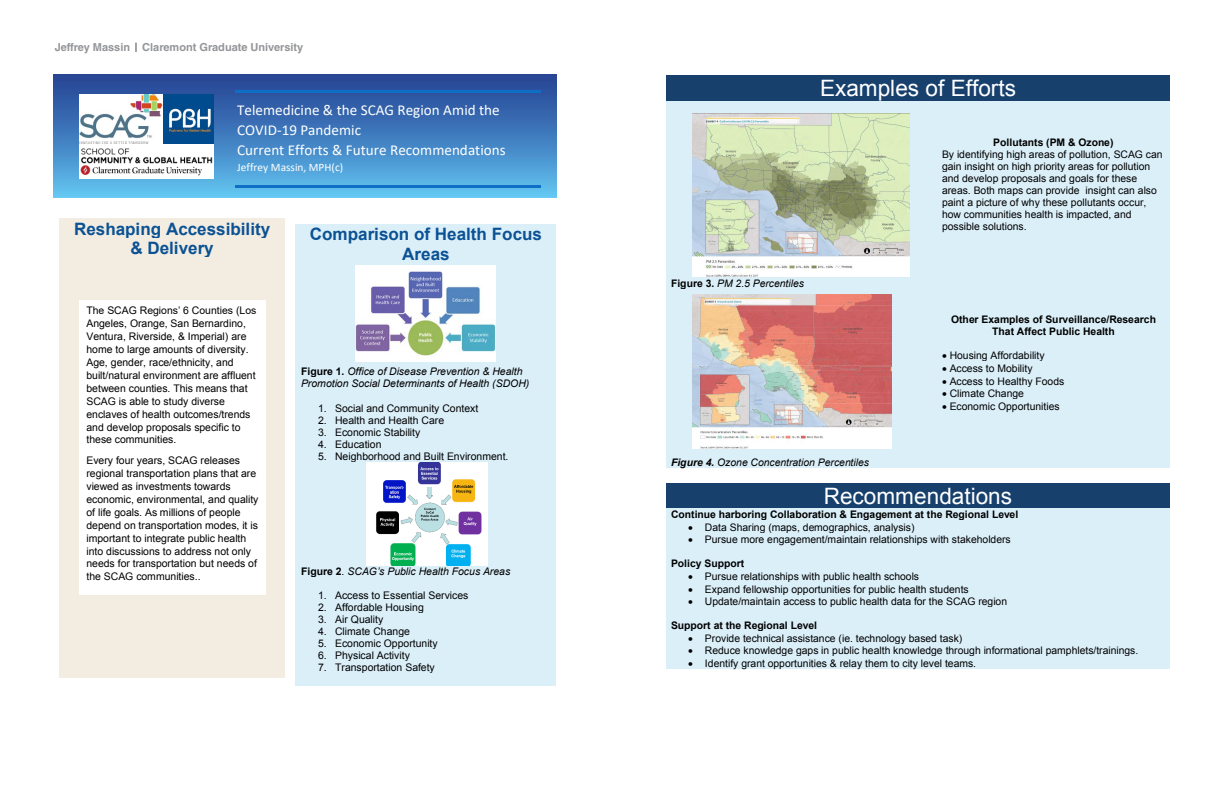
<style>
.page{position:relative;width:1224px;height:792px;background:#fff}
.page>*{position:absolute;margin:0;border:0;box-sizing:border-box;transform-origin:0 0}
.t1{font:22.6px "Arial";color:#fff}
.t2{font:700 17.1px/19.6px "Arial";color:#0b5294;text-align:center}
.t3{font:15.1px/20px "Calibri";color:#fff}
.t4{font:11.4px "Calibri";color:#fff}
.t5{font:700 11px "Helvetica LT Std";color:#939598}
.t6{font:10.5px/12.9px "Arial";color:#000}
.t7{font:italic 10.5px/11.9px "Arial";color:#000}
.t8{font:10.4px/11.9px "Arial";color:#000}
.t9{font:700 10.4px/11.9px "Arial";color:#000;text-align:center}
.t10{font:italic 10.4px "Arial";color:#000}
.s1{font-family:"Century Gothic Pro";font-size:10px;color:#231f20}
.s2{font-weight:700;font-style:normal}
.s3{font-style:normal}
.s4{font-weight:700}
</style>
<div class="page">
<div style="left:671px;top:75px;width:494px;height:26px;background:#17406d"></div>
<div style="left:666px;top:101px;width:271px;height:188px;background:#dbeff9"></div>
<div style="left:937px;top:101px;width:233px;height:188px;background:#dbeff9"></div>
<div style="left:666px;top:289px;width:271px;height:179px;background:#dbeff9"></div>
<div style="left:937px;top:289px;width:233px;height:179px;background:#dbeff9"></div>
<div style="left:671px;top:483px;width:494px;height:26px;background:#17406d"></div>
<div style="left:671px;top:509px;width:494px;height:11px;background:#dbeff9"></div>
<div style="left:671px;top:520px;width:494px;height:13px;background:#dbeff9"></div>
<div style="left:671px;top:533px;width:494px;height:13px;background:#dbeff9"></div>
<div style="left:671px;top:546px;width:494px;height:12px;background:#dbeff9"></div>
<div style="left:671px;top:558px;width:494px;height:11px;background:#dbeff9"></div>
<div style="left:671px;top:569px;width:494px;height:13px;background:#dbeff9"></div>
<div style="left:671px;top:582px;width:494px;height:13px;background:#dbeff9"></div>
<div style="left:671px;top:595px;width:494px;height:12px;background:#dbeff9"></div>
<div style="left:671px;top:607px;width:494px;height:12px;background:#dbeff9"></div>
<div style="left:671px;top:619px;width:494px;height:12px;background:#dbeff9"></div>
<div style="left:671px;top:631px;width:494px;height:13px;background:#dbeff9"></div>
<div style="left:671px;top:644px;width:494px;height:12px;background:#dbeff9"></div>
<div style="left:671px;top:656px;width:494px;height:13px;background:#dbeff9"></div>
<img style="left:693px;top:114px;width:216px;height:163px">
<img style="left:692px;top:295px;width:200px;height:153px">
<img style="left:54px;top:75px;width:502px;height:123px">
<div style="left:59px;top:219px;width:226px;height:39px;background:#f3ece1"></div>
<div style="left:59px;top:258px;width:226px;height:420px;background:#f3ece1"></div>
<div style="left:296px;top:224px;width:260px;height:39px;background:#dbeff9"></div>
<div style="left:296px;top:263px;width:260px;height:199px;background:#dbeff9"></div>
<div style="left:296px;top:462px;width:260px;height:103px;background:#dbeff9"></div>
<div style="left:296px;top:565px;width:260px;height:121px;background:#dbeff9"></div>
<img style="left:79px;top:94px;width:134px;height:84px">
<hr style="left:236px;top:90px;width:305px;height:3px;background:#0f6fc6">
<hr style="left:236px;top:185px;width:305px;height:3px;background:#0f6fc6">
<img style="left:356px;top:265px;width:140px;height:97px">
<img style="left:366px;top:463px;width:122px;height:102px">
<div style="left:79px;top:300px;width:187px;height:295px;background:#fff"></div>
<p class="t5" style="left:55px;top:41px;width:250px">Jeffrey Massin <span class="s1">|</span> Claremont Graduate University</p>
<p class="t3" style="left:237px;top:100px;width:270px">Telemedicine &amp; the SCAG Region Amid the<br>COVID-19 Pandemic<br>Current Efforts &amp; Future Recommendations</p>
<p class="t4" style="left:237px;top:160px;width:108px">Jeffrey Massin, MPH(c)</p>
<p class="t2" style="left:74px;top:219px;width:198px">Reshaping Accessibility &amp; Delivery</p>
<p class="t2" style="left:310px;top:225px;width:234px">Comparison of Health Focus<br>Areas</p>
<p class="t6" style="left:86px;top:304px;width:171px">The SCAG Regions’ 6 Counties (Los Angeles, Orange, San Bernardino, Ventura, Riverside, &amp; Imperial) are home to large amounts of diversity.<br>Age, gender, race/ethnicity, and built/natural environment are affluent between counties. This means that SCAG is able to study diverse enclaves of health outcomes/trends and develop proposals specific to these communities.</p>
<p class="t6" style="left:86px;top:454px;width:174px">Every four years, SCAG releases regional transportation plans that are viewed as investments towards economic, environmental, and quality of life goals. As millions of people depend on transportation modes, it is important to integrate public health into discussions to address not only needs for transportation but needs of the SCAG communities..</p>
<p class="t7" style="left:301px;top:365px;width:230px"><span class="s2">Figure 1.</span> Office of Disease Prevention &amp; Health<br>Promotion Social Determinants of Health (SDOH)</p>
<p class="t6" style="left:318px;top:402px;width:162px">1. Social and Community Context</p>
<p class="t6" style="left:318px;top:414px;width:128px">2. Health and Health Care</p>
<p class="t6" style="left:318px;top:426px;width:104px">3. Economic Stability</p>
<p class="t6" style="left:318px;top:438px;width:65px">4. Education</p>
<p class="t6" style="left:318px;top:450px;width:192px">5. Neighborhood and Built Environment.</p>
<p class="t7" style="left:301px;top:566px;width:211px"><span class="s2">Figure 2</span><span class="s3">.</span> SCAG’s Public Health Focus Areas</p>
<p class="t6" style="left:318px;top:589px;width:152px">1. Access to Essential Services</p>
<p class="t6" style="left:318px;top:601px;width:107px">2. Affordable Housing</p>
<p class="t6" style="left:318px;top:613px;width:67px">3. Air Quality</p>
<p class="t6" style="left:318px;top:625px;width:93px">4. Climate Change</p>
<p class="t6" style="left:318px;top:637px;width:121px">5. Economic Opportunity</p>
<p class="t6" style="left:318px;top:649px;width:93px">6. Physical Activity</p>
<p class="t6" style="left:318px;top:661px;width:118px">7. Transportation Safety</p>
<p class="t1" style="left:820px;top:73px;width:197px">Examples of Efforts</p>
<p class="t10" style="left:671px;top:277px;width:134px"><span class="s2">Figure 3.</span> PM 2.5 Percentiles</p>
<p class="t10" style="left:671px;top:456px;width:199px"><span class="s4">Figure 4.</span> Ozone Concentration Percentiles</p>
<p class="t8" style="left:942px;top:137px;width:222px;text-indent:51px"><span class="s4">Pollutants (PM &amp; Ozone)<br></span>By identifying high areas of pollution, SCAG can gain insight on high priority areas for pollution and develop proposals and goals for these areas. Both maps can provide insight can also paint a picture of why these pollutants occur, how communities health is impacted, and possible solutions.</p>
<p class="t9" style="left:951px;top:314px;width:206px">Other Examples of Surveillance/Research<br>That Affect Public Health</p>
<p class="t8" style="left:942px;top:350px;width:104px">• Housing Affordability</p>
<p class="t8" style="left:942px;top:363px;width:92px">• Access to Mobility</p>
<p class="t8" style="left:942px;top:375px;width:124px">• Access to Healthy Foods</p>
<p class="t8" style="left:942px;top:388px;width:84px">• Climate Change</p>
<p class="t8" style="left:942px;top:400px;width:119px">• Economic Opportunities</p>
<p class="t1" style="left:824px;top:481px;width:190px">Recommendations</p>
<p class="t9" style="left:671px;top:509px;width:349px">Continue harboring Collaboration &amp; Engagement at the Regional Level</p>
<p class="t8" style="left:688px;top:521px;width:228px">• Data Sharing (maps, demographics, analysis)</p>
<p class="t8" style="left:688px;top:534px;width:324px">• Pursue more engagement/maintain relationships with stakeholders</p>
<p class="t9" style="left:671px;top:558px;width:75px">Policy Support</p>
<p class="t8" style="left:688px;top:571px;width:233px">• Pursue relationships with public health schools</p>
<p class="t8" style="left:688px;top:583px;width:282px">• Expand fellowship opportunities for public health students</p>
<p class="t8" style="left:688px;top:596px;width:321px">• Update/maintain access to public health data for the SCAG region</p>
<p class="t9" style="left:671px;top:620px;width:148px">Support at the Regional Level</p>
<p class="t8" style="left:688px;top:632px;width:276px">• Provide technical assistance (ie. technology based task)</p>
<p class="t8" style="left:688px;top:645px;width:452px">• Reduce knowledge gaps in public health knowledge through informational pamphlets/trainings.</p>
<p class="t8" style="left:688px;top:657px;width:290px">• Identify grant opportunities &amp; relay them to city level teams.</p>
</div>
